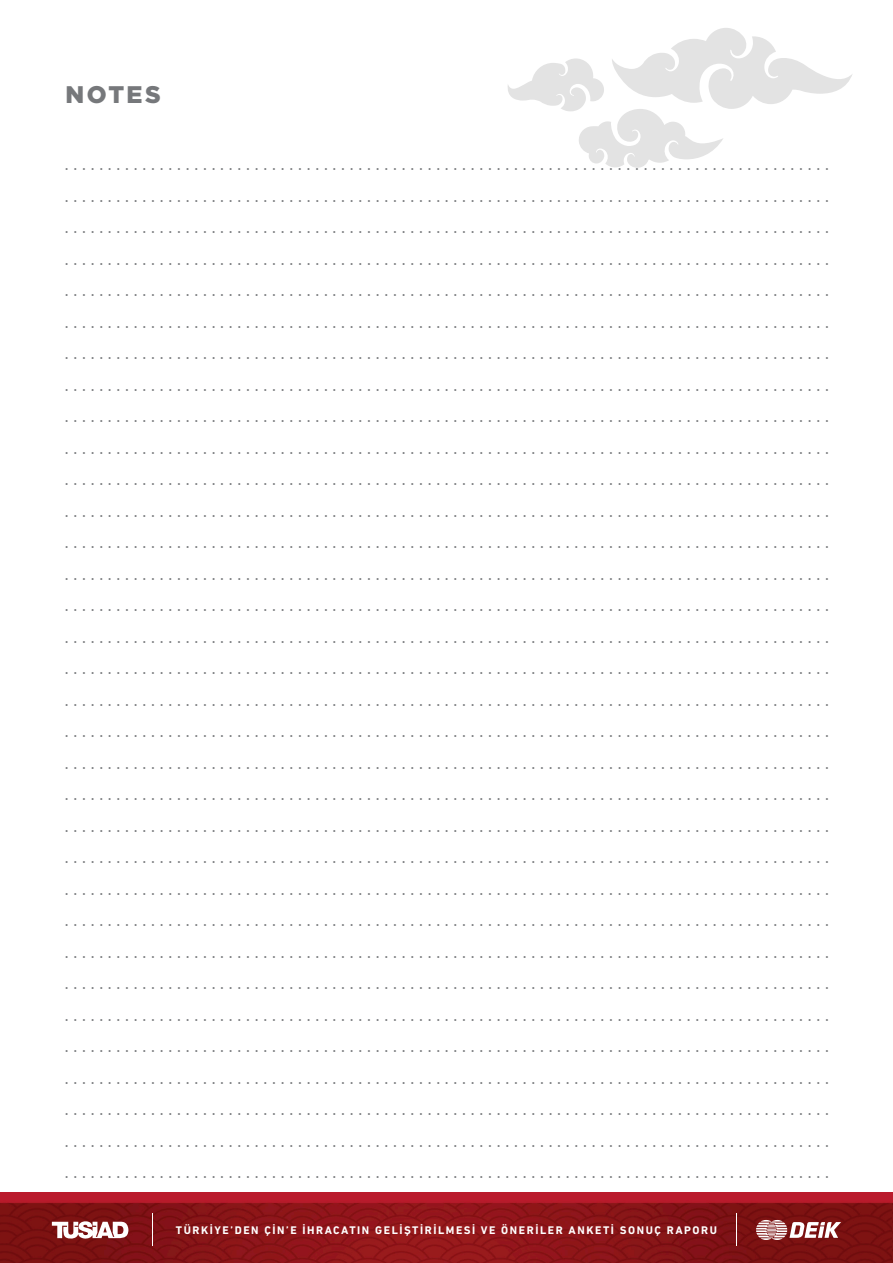
<style>
.page{position:relative;width:893px;height:1263px;background:#fff}
.page>*{position:absolute;margin:0;border:0;box-sizing:border-box;transform-origin:0 0}
.t1{font:900 24px "Gotham";letter-spacing:.1em;color:#76787b}
.t2{font:18px "Times";color:#76787b}
.t3{font:700 11.25px "DIN Next CYR";letter-spacing:.14em;color:#fff}
</style>
<div class="page">
<img style="left:0;top:1192px;width:893px;height:71px">
<svg style="left:52px;top:1220px;width:76px;height:20px"></svg>
<svg style="left:756px;top:1220px;width:85px;height:20px"></svg>
<hr style="left:152px;top:1214px;width:1px;height:32px;background:#fff">
<hr style="left:736px;top:1214px;width:1px;height:32px;background:#fff">
<svg style="left:507px;top:28px;width:345px;height:140px"></svg>
<p class="t1" style="left:66px;top:78px;width:97px">NOTES</p>
<p class="t2" style="left:64px;top:147px;width:766px">.........................................................................................</p>
<p class="t2" style="left:64px;top:179px;width:766px">.........................................................................................</p>
<p class="t2" style="left:64px;top:210px;width:766px">.........................................................................................</p>
<p class="t2" style="left:64px;top:242px;width:766px">.........................................................................................</p>
<p class="t2" style="left:64px;top:273px;width:766px">.........................................................................................</p>
<p class="t2" style="left:64px;top:305px;width:766px">.........................................................................................</p>
<p class="t2" style="left:64px;top:336px;width:766px">.........................................................................................</p>
<p class="t2" style="left:64px;top:368px;width:766px">.........................................................................................</p>
<p class="t2" style="left:64px;top:399px;width:766px">.........................................................................................</p>
<p class="t2" style="left:64px;top:431px;width:766px">.........................................................................................</p>
<p class="t2" style="left:64px;top:462px;width:766px">.........................................................................................</p>
<p class="t2" style="left:64px;top:494px;width:766px">.........................................................................................</p>
<p class="t2" style="left:64px;top:525px;width:766px">.........................................................................................</p>
<p class="t2" style="left:64px;top:557px;width:766px">.........................................................................................</p>
<p class="t2" style="left:64px;top:588px;width:766px">.........................................................................................</p>
<p class="t2" style="left:64px;top:620px;width:766px">.........................................................................................</p>
<p class="t2" style="left:64px;top:651px;width:766px">.........................................................................................</p>
<p class="t2" style="left:64px;top:683px;width:766px">.........................................................................................</p>
<p class="t2" style="left:64px;top:714px;width:766px">.........................................................................................</p>
<p class="t2" style="left:64px;top:746px;width:766px">.........................................................................................</p>
<p class="t2" style="left:64px;top:777px;width:766px">.........................................................................................</p>
<p class="t2" style="left:64px;top:809px;width:766px">.........................................................................................</p>
<p class="t2" style="left:64px;top:840px;width:766px">.........................................................................................</p>
<p class="t2" style="left:64px;top:872px;width:766px">.........................................................................................</p>
<p class="t2" style="left:64px;top:903px;width:766px">.........................................................................................</p>
<p class="t2" style="left:64px;top:935px;width:766px">.........................................................................................</p>
<p class="t2" style="left:64px;top:966px;width:766px">.........................................................................................</p>
<p class="t2" style="left:64px;top:998px;width:766px">.........................................................................................</p>
<p class="t2" style="left:64px;top:1029px;width:766px">.........................................................................................</p>
<p class="t2" style="left:64px;top:1061px;width:766px">.........................................................................................</p>
<p class="t2" style="left:64px;top:1092px;width:766px">.........................................................................................</p>
<p class="t2" style="left:64px;top:1124px;width:766px">.........................................................................................</p>
<p class="t2" style="left:64px;top:1155px;width:766px">.........................................................................................</p>
<p class="t3" style="left:176px;top:1224px;width:543px">TÜRKİYE’DEN ÇİN’E İHRACATIN GELİŞTİRİLMESİ VE ÖNERİLER ANKETİ SONUÇ RAPORU</p>
</div>
